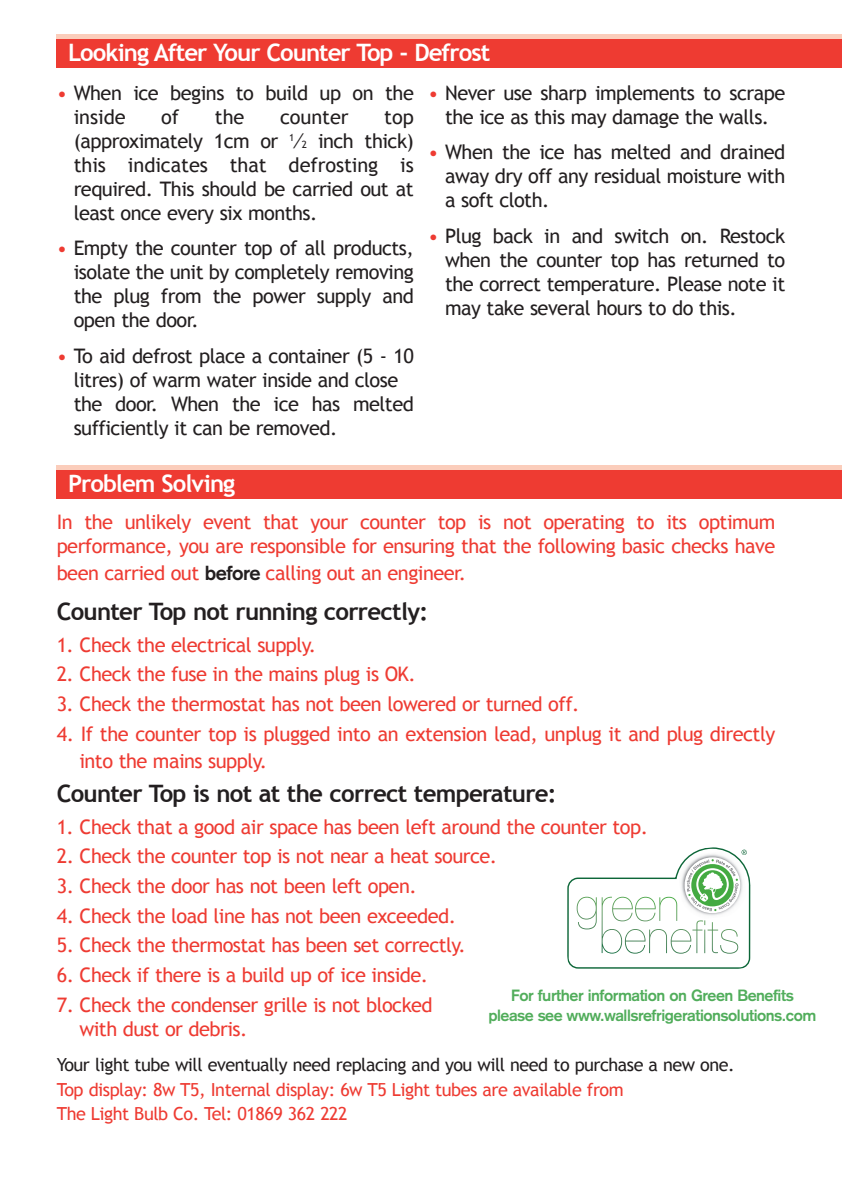
<style>
.page{position:relative;width:842px;height:1191px;background:#fff}
.page>*{position:absolute;margin:0;border:0;box-sizing:border-box;transform-origin:0 0}
.t1{font:700 24px "Trebuchet MS";letter-spacing:-.03em;color:#231f20}
.t2{font:700 24px "Trebuchet MS";letter-spacing:-.04em;color:#fff}
.t3{font:20px/24px "Trebuchet MS";letter-spacing:-.025em;color:#ee3b32}
.t4{font:20px/24px "Trebuchet MS";letter-spacing:-.025em;color:#231f20;text-align:justify}
.t5{font:20px "Trebuchet MS";letter-spacing:-.005em;color:#231f20}
.t6{font:18px/24.4px "Trebuchet MS";letter-spacing:-.025em;color:#ee3b32}
.t7{font:18px "Trebuchet MS";letter-spacing:-.025em;color:#231f20}
.t8{font:700 16px/19.8px "Akzidenz Grotesk";letter-spacing:-.03em;color:#51ad5b;text-align:center}
.s1{color:#ee3b32}
.s2{font-size:10px}
.s3{font-family:"Akzidenz Grotesk";font-weight:700;color:#231f20}
</style>
<div class="page">
<div style="left:57px;top:34px;width:785px;height:6px;background:#fbcdbb"></div>
<div style="left:57px;top:40px;width:785px;height:28px;background:#ee3b32"></div>
<div style="left:57px;top:465px;width:785px;height:5px;background:#fbcdbb"></div>
<div style="left:57px;top:470px;width:785px;height:29px;background:#ee3b32"></div>
<svg style="left:567px;top:847px;width:183px;height:121px"></svg>
<p class="t2" style="left:68px;top:38px;width:424px">Looking After Your Counter Top - Defrost</p>
<p class="t4" style="left:74px;top:81px;width:342px;text-indent:-17px"><span class="s1">•</span> When ice begins to build up on the inside</p>
<p class="t4" style="left:161px;top:105px;width:20px">of</p>
<p class="t4" style="left:215px;top:105px;width:31px">the</p>
<p class="t5" style="left:280px;top:105px;width:70px">counter</p>
<p class="t4" style="left:74px;top:105px;width:342px;text-indent:311px">top (approximately 1cm or <sup>1</sup>⁄<span class="s2">2</span> inch thick) this indicates that defrosting is required. This should be carried out at least once every six months.</p>
<p class="t4" style="left:74px;top:236px;width:342px;text-indent:-17px"><span class="s1">•</span> Empty the counter top of all products, isolate the unit by completely removing the plug from the power supply and open the door.</p>
<p class="t4" style="left:74px;top:343px;width:342px;text-align:left;text-indent:-17px"><span class="s1">•</span> To aid defrost place a container (5 - 10 litres) of warm water inside and close the door. When the ice has melted sufficiently it can be removed.</p>
<p class="t4" style="left:428px;top:81px;width:359px;text-align:center"><span class="s1">•</span> Never use sharp implements to scrape the ice as this may damage the walls.</p>
<p class="t4" style="left:445px;top:140px;width:342px;text-indent:-17px"><span class="s1">•</span> When the ice has melted and drained away dry off any residual moisture with a soft cloth.</p>
<p class="t4" style="left:445px;top:223px;width:342px;text-indent:-17px"><span class="s1">•</span> Plug back in and switch on. Restock when the counter top has returned to the correct temperature. Please note it may take several hours to do this.</p>
<p class="t2" style="left:68px;top:469px;width:169px">Problem Solving</p>
<p class="t3" style="left:57px;top:509px;width:720px">In the unlikely event that your counter top is not operating to its optimum performance, you are responsible for ensuring that the following basic checks have</p>
<p class="t3" style="left:57px;top:560px;width:411px">been carried out <span class="s3">before</span> calling out an engineer.</p>
<p class="t1" style="left:57px;top:597px;width:373px">Counter Top not running correctly:</p>
<p class="t3" style="left:57px;top:632px;width:261px">1. Check the electrical supply.</p>
<p class="t3" style="left:57px;top:662px;width:361px">2. Check the fuse in the mains plug is OK.</p>
<p class="t3" style="left:57px;top:691px;width:524px">3. Check the thermostat has not been lowered or turned off.</p>
<p class="t3" style="left:79px;top:720px;width:697px;line-height:27px;text-indent:-23px">4. If the counter top is plugged into an extension lead, unplug it and plug directly into the mains supply.</p>
<p class="t1" style="left:57px;top:779px;width:502px">Counter Top is not at the correct temperature:</p>
<p class="t3" style="left:57px;top:814px;width:593px">1. Check that a good air space has been left around the counter top.</p>
<p class="t3" style="left:57px;top:844px;width:442px">2. Check the counter top is not near a heat source.</p>
<p class="t3" style="left:57px;top:873px;width:362px">3. Check the door has not been left open.</p>
<p class="t3" style="left:57px;top:903px;width:401px">4. Check the load line has not been exceeded.</p>
<p class="t3" style="left:57px;top:933px;width:410px">5. Check the thermostat has been set correctly.</p>
<p class="t3" style="left:57px;top:962px;width:373px">6. Check if there is a build up of ice inside.</p>
<p class="t3" style="left:79px;top:992px;width:355px;text-indent:-23px">7. Check the condenser grille is not blocked with dust or debris.</p>
<p class="t7" style="left:57px;top:1054px;width:679px">Your light tube will eventually need replacing and you will need to purchase a new one.</p>
<p class="t6" style="left:57px;top:1076px;width:568px">Top display: 8w T5, Internal display: 6w T5 Light tubes are available from<br>The Light Bulb Co. Tel: 01869 362 222</p>
<p class="t8" style="left:488px;top:986px;width:329px">For further information on Green Benefits please see www.wallsrefrigerationsolutions.com</p>
</div>
